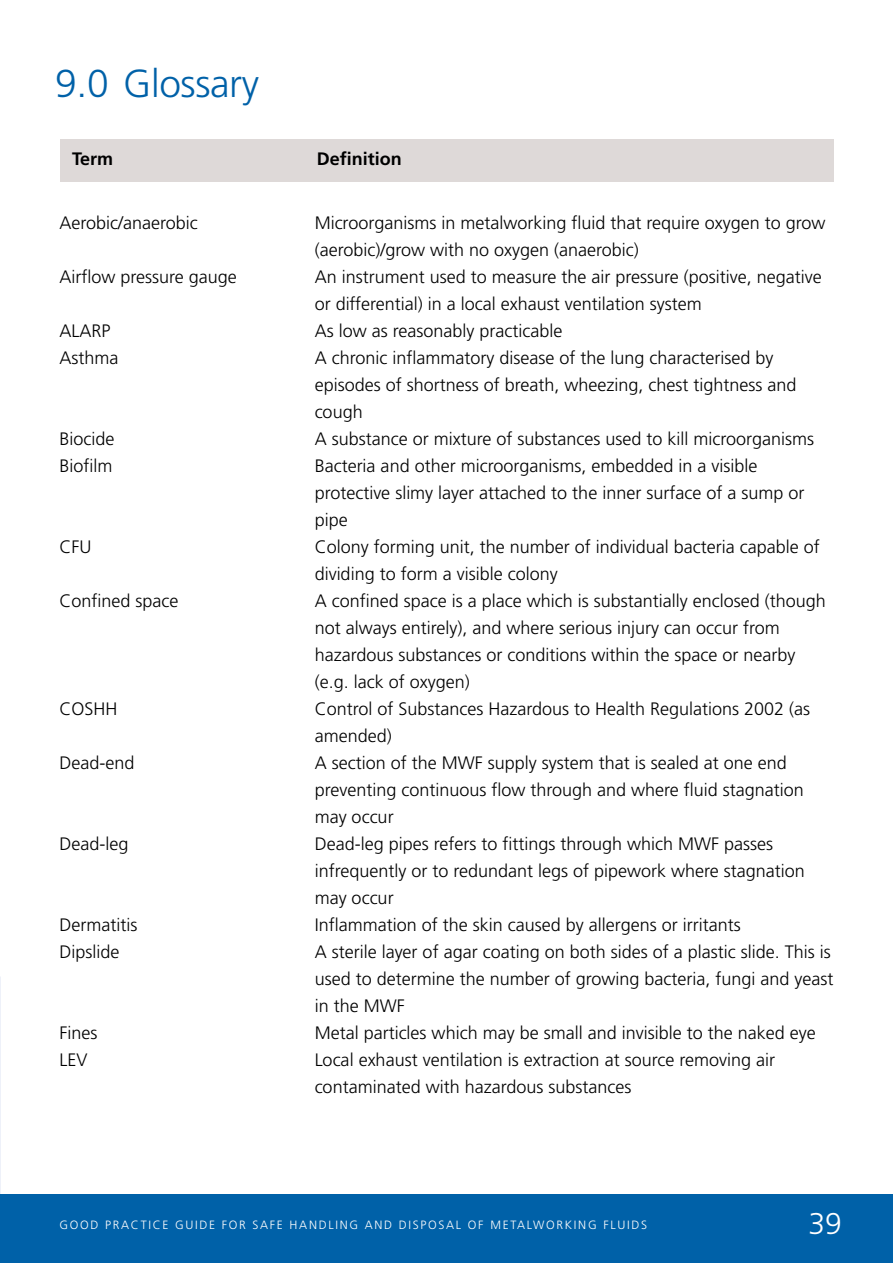
<style>
.page{position:relative;width:893px;height:1263px;background:#fff}
.page>*{position:absolute;margin:0;border:0;box-sizing:border-box;transform-origin:0 0}
.t1{font:300 39px "Frutiger LT Pro";letter-spacing:-.01em;color:#0061a8}
.t2{font:300 30px "Frutiger LT Pro";color:#fff}
.t3{font:300 18px/27px "Frutiger LT Pro";color:#000}
.t4{font:700 18px "Frutiger LT Pro";color:#000}
.t5{font:300 12px "Frutiger LT Pro";letter-spacing:.14em;color:#fff}
</style>
<div class="page">
<div style="left:0;top:1195px;width:893px;height:68px;background:#0061a8"></div>
<div style="left:60px;top:139px;width:773px;height:43px;background:#ded9d8"></div>
<h1 class="t1" style="left:55px;top:61px;width:205px">9.0 Glossary</h1>
<p class="t4" style="left:72px;top:148px;width:43px">Term</p>
<p class="t4" style="left:317px;top:148px;width:87px">Definition</p>
<p class="t3" style="left:60px;top:209px;width:140px">Aerobic/anaerobic</p>
<p class="t3" style="left:315px;top:209px;width:512px">Microorganisms in metalworking fluid that require oxygen to grow (aerobic)/grow with no oxygen (anaerobic)</p>
<p class="t3" style="left:60px;top:263px;width:179px">Airflow pressure gauge</p>
<p class="t3" style="left:315px;top:263px;width:509px">An instrument used to measure the air pressure (positive, negative or differential) in a local exhaust ventilation system</p>
<p class="t3" style="left:60px;top:317px;width:53px">ALARP</p>
<p class="t3" style="left:315px;top:317px;width:249px">As low as reasonably practicable</p>
<p class="t3" style="left:60px;top:344px;width:61px">Asthma</p>
<p class="t3" style="left:315px;top:344px;width:483px">A chronic inflammatory disease of the lung characterised by episodes of shortness of breath, wheezing, chest tightness and cough</p>
<p class="t3" style="left:60px;top:425px;width:57px">Biocide</p>
<p class="t3" style="left:315px;top:425px;width:501px">A substance or mixture of substances used to kill microorganisms</p>
<p class="t3" style="left:60px;top:452px;width:55px">Biofilm</p>
<p class="t3" style="left:315px;top:452px;width:491px">Bacteria and other microorganisms, embedded in a visible protective slimy layer attached to the inner surface of a sump or pipe</p>
<p class="t3" style="left:60px;top:533px;width:34px">CFU</p>
<p class="t3" style="left:315px;top:533px;width:507px">Colony forming unit, the number of individual bacteria capable of dividing to form a visible colony</p>
<p class="t3" style="left:60px;top:587px;width:121px">Confined space</p>
<p class="t3" style="left:315px;top:587px;width:513px">A confined space is a place which is substantially enclosed (though not always entirely), and where serious injury can occur from hazardous substances or conditions within the space or nearby (e.g. lack of oxygen)</p>
<p class="t3" style="left:60px;top:695px;width:60px">COSHH</p>
<p class="t3" style="left:315px;top:695px;width:497px">Control of Substances Hazardous to Health Regulations 2002 (as amended)</p>
<p class="t3" style="left:60px;top:749px;width:77px">Dead-end</p>
<p class="t3" style="left:315px;top:749px;width:491px">A section of the MWF supply system that is sealed at one end preventing continuous flow through and where fluid stagnation may occur</p>
<p class="t3" style="left:60px;top:830px;width:71px">Dead-leg</p>
<p class="t3" style="left:315px;top:830px;width:492px">Dead-leg pipes refers to fittings through which MWF passes infrequently or to redundant legs of pipework where stagnation may occur</p>
<p class="t3" style="left:60px;top:911px;width:79px">Dermatitis</p>
<p class="t3" style="left:315px;top:911px;width:428px">Inflammation of the skin caused by allergens or irritants</p>
<p class="t3" style="left:60px;top:938px;width:62px">Dipslide</p>
<p class="t3" style="left:315px;top:938px;width:520px">A sterile layer of agar coating on both sides of a plastic slide. This is used to determine the number of growing bacteria, fungi and yeast in the MWF</p>
<p class="t3" style="left:60px;top:1019px;width:39px">Fines</p>
<p class="t3" style="left:315px;top:1019px;width:503px">Metal particles which may be small and invisible to the naked eye</p>
<p class="t3" style="left:60px;top:1046px;width:29px">LEV</p>
<p class="t3" style="left:315px;top:1046px;width:462px">Local exhaust ventilation is extraction at source removing air contaminated with hazardous substances</p>
<p class="t5" style="left:60px;top:1218px;width:589px">GOOD PRACTICE GUIDE FOR SAFE HANDLING AND DISPOSAL OF METALWORKING FLUIDS</p>
<h2 class="t2" style="left:809px;top:1206px;width:35px">39</h2>
</div>
